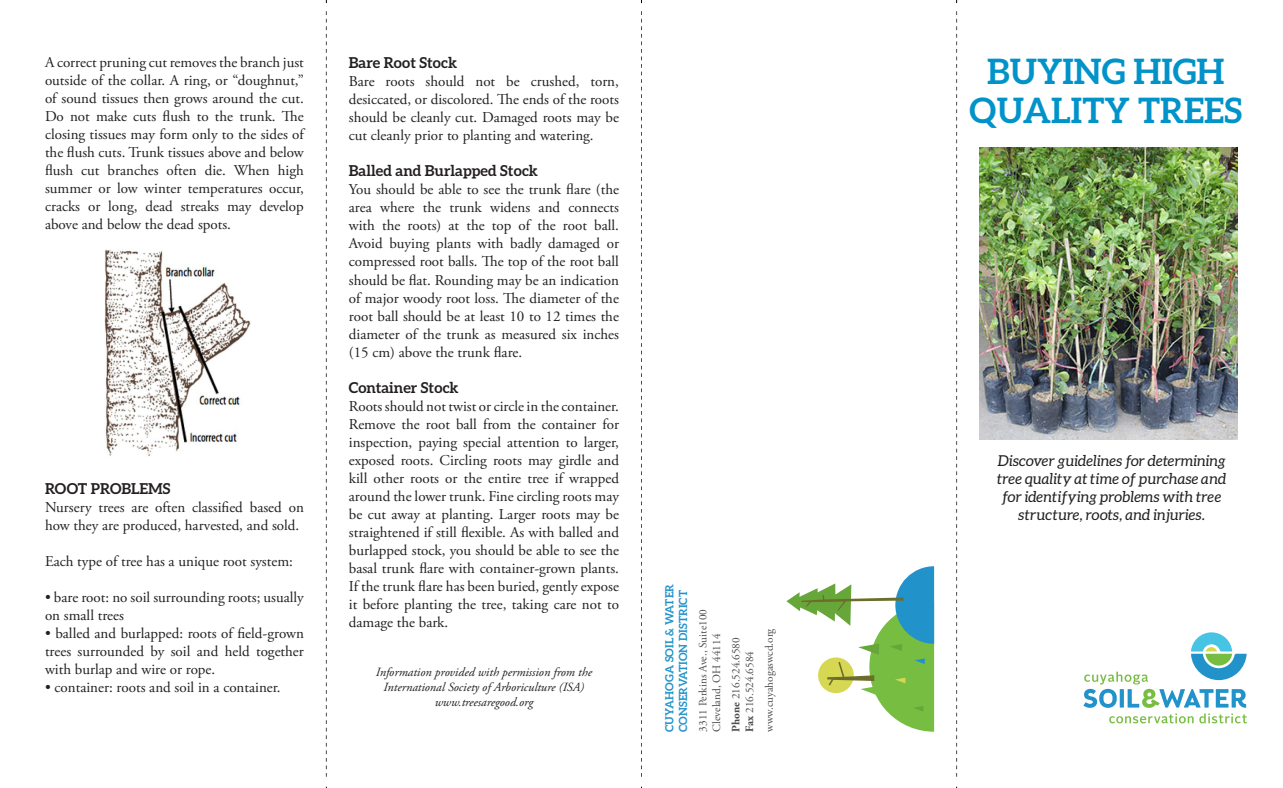
<style>
.page{position:relative;width:1283px;height:788px;background:#fff}
.page>*{position:absolute;margin:0;border:0;box-sizing:border-box;transform-origin:0 0}
.t1{font:700 35px/38.8px "Aleo";color:#0093c9;text-align:center}
.t2{font:15px/18px "Adobe Garamond Pro";color:#231f20;text-align:justify}
.t3{font:italic 15px/18px "Aleo";color:#231f20}
.t4{font:700 15px "Aleo";color:#231f20}
.t5{font:italic 12.5px/15px "Adobe Garamond Pro";color:#231f20;text-align:center}
.t6{font:11.25px/13.8px "Adobe Garamond Pro";color:#4b4c4d}
.t7{font:700 11.25px/13.5px "Aleo";color:#2293ca}
.s1{font-weight:700}
</style>
<div class="page">
<svg style="left:326px;top:11px;width:1px;height:765px"></svg>
<svg style="left:641px;top:11px;width:1px;height:765px"></svg>
<svg style="left:956px;top:11px;width:1px;height:765px"></svg>
<svg style="left:1109px;top:713px;width:84px;height:10px"></svg>
<svg style="left:1199px;top:713px;width:48px;height:10px"></svg>
<svg style="left:1083px;top:632px;width:163px;height:75px"></svg>
<svg style="left:786px;top:566px;width:148px;height:165px"></svg>
<img style="left:104px;top:249px;width:147px;height:207px">
<img style="left:979px;top:147px;width:259px;height:292px">
<p class="t2" style="left:45px;top:54px;width:260px">A correct pruning cut removes the branch just outside of the collar. A ring, or “doughnut,” of sound tissues then grows around the cut.<br>Do not make cuts flush to the trunk. The closing tissues may form only to the sides of the flush cuts. Trunk tissues above and below flush cut branches often die. When high summer or low winter temperatures occur, cracks or long, dead streaks may develop above and below the dead spots.</p>
<p class="t4" style="left:45px;top:480px;width:127px">ROOT PROBLEMS</p>
<p class="t2" style="left:45px;top:498px;width:260px">Nursery trees are often classified based on how they are produced, harvested, and sold.</p>
<p class="t2" style="left:45px;top:552px;width:249px">Each type of tree has a unique root system:</p>
<p class="t2" style="left:45px;top:588px;width:260px">• bare root: no soil surrounding roots; usually on small trees</p>
<p class="t2" style="left:45px;top:624px;width:260px">• balled and burlapped: roots of field-grown trees surrounded by soil and held together with burlap and wire or rope.</p>
<p class="t2" style="left:45px;top:678px;width:237px">• container: roots and soil in a container.</p>
<p class="t4" style="left:349px;top:54px;width:110px">Bare Root Stock</p>
<p class="t2" style="left:349px;top:73px;width:271px">Bare roots should not be crushed, torn, desiccated, or discolored. The ends of the roots should be cleanly cut. Damaged roots may be cut cleanly prior to planting and watering.</p>
<p class="t4" style="left:349px;top:162px;width:191px">Balled and Burlapped Stock</p>
<p class="t2" style="left:349px;top:181px;width:272px">You should be able to see the trunk flare (the area where the trunk widens and connects with the roots) at the top of the root ball.<br>Avoid buying plants with badly damaged or compressed root balls. The top of the root ball should be flat. Rounding may be an indication of major woody root loss. The diameter of the root ball should be at least 10 to 12 times the diameter of the trunk as measured six inches (15 cm) above the trunk flare.</p>
<p class="t4" style="left:349px;top:378px;width:111px">Container Stock</p>
<p class="t2" style="left:349px;top:397px;width:272px">Roots should not twist or circle in the container.<br>Remove the root ball from the container for inspection, paying special attention to larger, exposed roots. Circling roots may girdle and kill other roots or the entire tree if wrapped around the lower trunk. Fine circling roots may be cut away at planting. Larger roots may be straightened if still flexible. As with balled and burlapped stock, you should be able to see the basal trunk flare with container-grown plants.<br>If the trunk flare has been buried, gently expose it before planting the tree, taking care not to damage the bark.</p>
<p class="t5" style="left:376px;top:664px;width:218px">Information provided with permission from the<br>International Society of Arboriculture (ISA) www.treesaregood.org</p>
<p class="t7" style="left:662px;top:731px;width:149px;rotate:-90deg">CUYAHOGA SOIL &amp; WATER<br>CONSERVATION DISTRICT</p>
<p class="t6" style="left:696px;top:731px;width:124px;rotate:-90deg">3311 Perkins Ave., Suite100<br>Cleveland, OH 44114</p>
<p class="t6" style="left:729px;top:731px;width:96px;rotate:-90deg"><span class="s1">Phone</span> 216.524.6580<br><span class="s1">Fax</span> 216.524.6584</p>
<p class="t6" style="left:762px;top:731px;width:105px;rotate:-90deg">www.cuyahogaswcd.org</p>
<p class="t1" style="left:969px;top:52px;width:274px">BUYING HIGH<br>QUALITY TREES</p>
<p class="t3" style="left:997px;top:451px;width:230px">Discover guidelines for determining tree quality at time of purchase and</p>
<p class="t3" style="left:1002px;top:487px;width:220px;text-align:center">for identifying problems with tree structure, roots, and injuries.</p>
</div>
